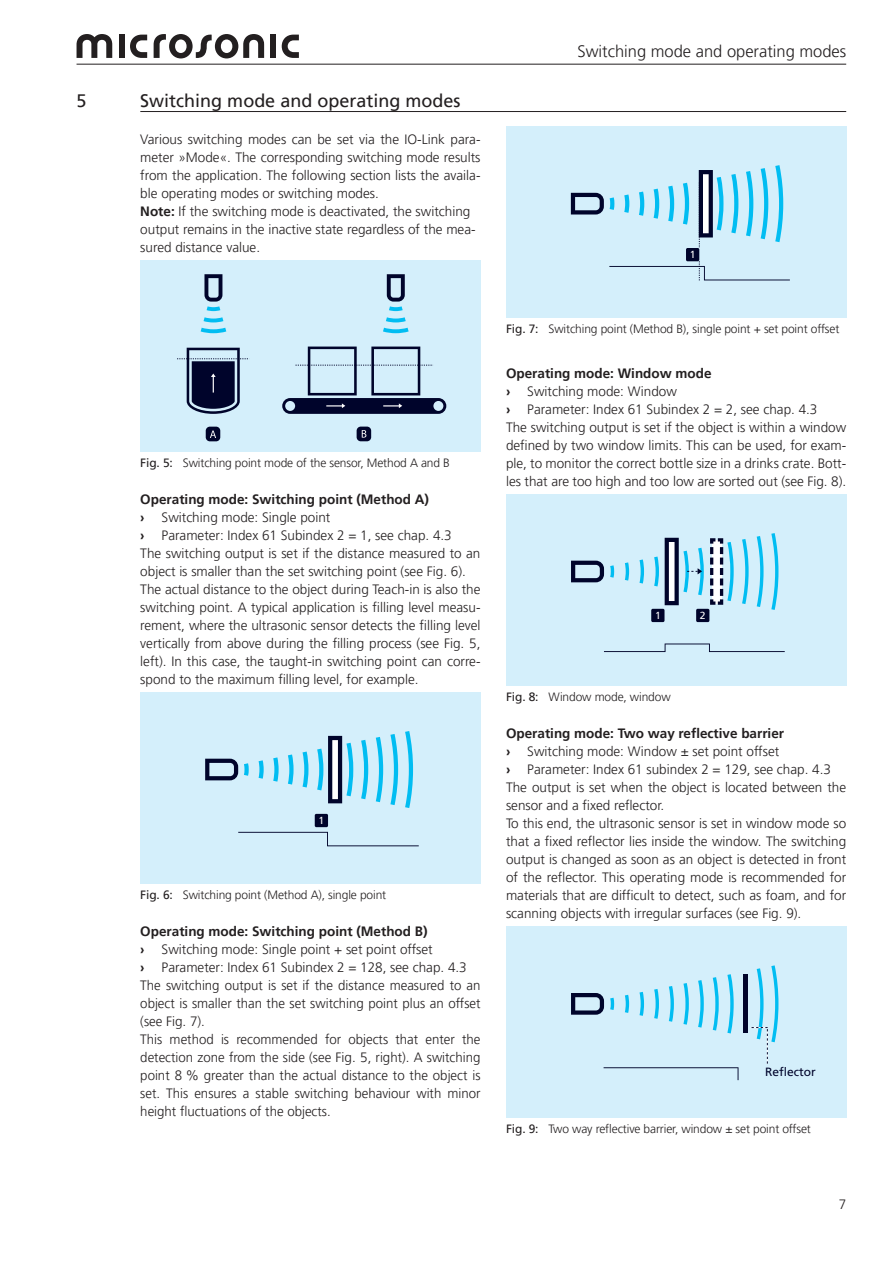
<style>
.page{position:relative;width:893px;height:1263px;background:#fff}
.page>*{position:absolute;margin:0;border:0;box-sizing:border-box;transform-origin:0 0}
.t1{font:18px "Frutiger LT Pro";color:#231f20}
.t2{font:300 16.5px "Frutiger LT Pro";color:#231f20}
.Fließtext{font:300 13.5px/18px "Frutiger LT Pro";color:#231f20;text-align:justify}
.Zwischenüberschrift{font:700 13.5px "Frutiger LT Pro";color:#231f20}
.Zwischenüberschrift-2{font:300 13.5px/18px "Frutiger LT Pro";color:#231f20}
.t3{font:300 12px "Frutiger LT Pro";letter-spacing:-.01em;color:#231f20}
.t4{font:12px "Frutiger";color:#00042b}
.t5{font:10.35px "Frutiger";color:#fff}
.s1{font-weight:700}
.s2{font-weight:400}
</style>
<div class="page">
<svg style="left:282px;top:35px;width:17px;height:23px"></svg>
<div style="left:270px;top:35px;width:6px;height:23px;background:#231f20"></div>
<svg style="left:154px;top:34px;width:110px;height:24px"></svg>
<svg style="left:130px;top:35px;width:17px;height:23px"></svg>
<div style="left:119px;top:35px;width:6px;height:23px;background:#231f20"></div>
<svg style="left:77px;top:34px;width:35px;height:24px"></svg>
<hr style="left:77px;top:64px;width:769px;height:1px;background:#231f20">
<div style="left:140px;top:261px;width:340px;height:191px;background:#d4effb"></div>
<svg style="left:383px;top:328px;width:26px;height:5px"></svg>
<svg style="left:386px;top:317px;width:20px;height:5px"></svg>
<svg style="left:201px;top:328px;width:25px;height:5px"></svg>
<svg style="left:204px;top:317px;width:19px;height:5px"></svg>
<div style="left:206px;top:427px;width:14px;height:14px;background:#00042b;border-radius:4px"></div>
<svg style="left:210px;top:431px;width:6px;height:7px"></svg>
<div style="left:357px;top:427px;width:14px;height:14px;background:#00042b;border-radius:4px"></div>
<svg style="left:362px;top:430px;width:4px;height:8px"></svg>
<svg style="left:282px;top:347px;width:164px;height:67px"></svg>
<svg style="left:177px;top:348px;width:73px;height:66px"></svg>
<svg style="left:387px;top:274px;width:18px;height:37px"></svg>
<svg style="left:204px;top:274px;width:18px;height:37px"></svg>
<div style="left:140px;top:693px;width:340px;height:191px;background:#d4effb"></div>
<svg style="left:244px;top:763px;width:5px;height:13px"></svg>
<svg style="left:259px;top:760px;width:5px;height:19px"></svg>
<svg style="left:273px;top:757px;width:6px;height:25px"></svg>
<svg style="left:288px;top:754px;width:6px;height:30px"></svg>
<svg style="left:303px;top:751px;width:5px;height:36px"></svg>
<svg style="left:361px;top:740px;width:7px;height:59px"></svg>
<svg style="left:376px;top:737px;width:7px;height:65px"></svg>
<svg style="left:390px;top:734px;width:8px;height:71px"></svg>
<svg style="left:405px;top:731px;width:8px;height:77px"></svg>
<svg style="left:238px;top:832px;width:181px;height:14px"></svg>
<div style="left:315px;top:814px;width:13px;height:13px;background:#00042b;border-radius:2px"></div>
<svg style="left:205px;top:759px;width:33px;height:21px"></svg>
<svg style="left:317px;top:736px;width:36px;height:67px"></svg>
<div style="left:506px;top:127px;width:340px;height:191px;background:#d4effb"></div>
<svg style="left:610px;top:197px;width:4px;height:13px"></svg>
<svg style="left:624px;top:194px;width:5px;height:19px"></svg>
<svg style="left:639px;top:192px;width:5px;height:24px"></svg>
<svg style="left:654px;top:189px;width:5px;height:30px"></svg>
<svg style="left:668px;top:186px;width:6px;height:36px"></svg>
<svg style="left:683px;top:183px;width:6px;height:42px"></svg>
<svg style="left:731px;top:174px;width:7px;height:59px"></svg>
<svg style="left:746px;top:171px;width:7px;height:65px"></svg>
<svg style="left:761px;top:168px;width:7px;height:71px"></svg>
<svg style="left:775px;top:165px;width:8px;height:77px"></svg>
<div style="left:686px;top:248px;width:13px;height:13px;background:#00042b;border-radius:2px"></div>
<svg style="left:609px;top:261px;width:181px;height:19px"></svg>
<svg style="left:571px;top:193px;width:33px;height:21px"></svg>
<svg style="left:699px;top:170px;width:24px;height:79px"></svg>
<div style="left:506px;top:495px;width:340px;height:191px;background:#d4effb"></div>
<svg style="left:610px;top:565px;width:4px;height:13px"></svg>
<svg style="left:625px;top:562px;width:4px;height:19px"></svg>
<svg style="left:639px;top:559px;width:5px;height:24px"></svg>
<svg style="left:654px;top:556px;width:5px;height:30px"></svg>
<svg style="left:742px;top:539px;width:7px;height:65px"></svg>
<svg style="left:757px;top:536px;width:6px;height:71px"></svg>
<svg style="left:771px;top:533px;width:7px;height:77px"></svg>
<div style="left:651px;top:609px;width:13px;height:13px;background:#00042b;border-radius:2px"></div>
<svg style="left:604px;top:643px;width:181px;height:9px"></svg>
<div style="left:696px;top:609px;width:13px;height:13px;background:#00042b;border-radius:2px"></div>
<svg style="left:571px;top:561px;width:33px;height:21px"></svg>
<svg style="left:665px;top:538px;width:39px;height:67px"></svg>
<svg style="left:710px;top:538px;width:24px;height:67px"></svg>
<div style="left:506px;top:927px;width:340px;height:191px;background:#d4effb"></div>
<svg style="left:610px;top:998px;width:4px;height:12px"></svg>
<svg style="left:625px;top:995px;width:4px;height:18px"></svg>
<svg style="left:639px;top:992px;width:5px;height:24px"></svg>
<svg style="left:654px;top:989px;width:5px;height:30px"></svg>
<svg style="left:669px;top:986px;width:5px;height:36px"></svg>
<svg style="left:683px;top:983px;width:6px;height:42px"></svg>
<svg style="left:698px;top:980px;width:6px;height:47px"></svg>
<svg style="left:713px;top:977px;width:6px;height:53px"></svg>
<svg style="left:727px;top:974px;width:7px;height:59px"></svg>
<svg style="left:604px;top:1067px;width:134px;height:13px"></svg>
<svg style="left:571px;top:993px;width:33px;height:22px"></svg>
<hr style="left:743px;top:974px;width:4px;height:59px;background:#00042b">
<svg style="left:751px;top:965px;width:27px;height:99px"></svg>
<hr style="left:140px;top:111px;width:706px;height:1px;background:#231f20">
<p class="t1" style="left:77px;top:90px;width:12px">5</p>
<p class="t1" style="left:140px;top:90px;width:322px">Switching mode and operating modes</p>
<p class="Fließtext" style="left:140px;top:130px;width:342px">Various switching modes can be set via the IO-Link para&shy;meter »Mode«. The corresponding switching mode results from the application. The following section lists the availa&shy;ble operating modes or switching modes.</p>
<p class="Zwischenüberschrift-2" style="left:140px;top:202px;width:337px"><span class="s1">Note:</span> If the switching mode is deactivated, the switching output remains in the inactive state regardless of the mea&shy;sured distance value.</p>
<p class="t2" style="left:577px;top:42px;width:270px">Switching mode and operating modes</p>
<p class="t5" style="left:690px;top:248px;width:7px">1</p>
<p class="t3" style="left:140px;top:456px;width:311px"><span class="s2">Fig. 5:</span> Switching point mode of the sensor, Method A and B</p>
<p class="Zwischenüberschrift" style="left:140px;top:491px;width:290px">Operating mode: Switching point (Method A)</p>
<p class="Fließtext" style="left:140px;top:508px;width:192px"><span class="s1">›</span> Switching mode: Single point</p>
<p class="Fließtext" style="left:140px;top:526px;width:313px"><span class="s1">›</span> Parameter: Index 61 Subindex 2 = 1, see chap. 4.3</p>
<p class="Fließtext" style="left:140px;top:544px;width:342px">The switching output is set if the distance measured to an object is smaller than the set switching point (see Fig. 6).</p>
<p class="Fließtext" style="left:140px;top:580px;width:342px">The actual distance to the object during Teach-in is also the switching point. A typical application is filling level measu&shy;rement, where the ultrasonic sensor detects the filling level vertically from above during the filling process (see Fig. 5, left). In this case, the taught-in switching point can corre&shy;spond to the maximum filling level, for example.</p>
<p class="t5" style="left:319px;top:814px;width:7px">1</p>
<p class="t3" style="left:140px;top:888px;width:247px"><span class="s2">Fig. 6:</span> Switching point (Method A), single point</p>
<p class="Zwischenüberschrift" style="left:140px;top:923px;width:289px">Operating mode: Switching point (Method B)</p>
<p class="Fließtext" style="left:140px;top:940px;width:294px"><span class="s1">›</span> Switching mode: Single point + set point offset</p>
<p class="Fließtext" style="left:140px;top:958px;width:328px"><span class="s1">›</span> Parameter: Index 61 Subindex 2 = 128, see chap. 4.3</p>
<p class="Fließtext" style="left:140px;top:976px;width:342px">The switching output is set if the distance measured to an object is smaller than the set switching point plus an offset (see Fig. 7).</p>
<p class="Fließtext" style="left:140px;top:1030px;width:342px">This method is recommended for objects that enter the detection zone from the side (see Fig. 5, right). A switching point 8 % greater than the actual distance to the object is set. This ensures a stable switching behaviour with minor height fluctuations of the objects.</p>
<p class="t3" style="left:506px;top:322px;width:335px"><span class="s2">Fig. 7:</span> Switching point (Method B), single point + set point offset</p>
<p class="Zwischenüberschrift" style="left:506px;top:365px;width:207px">Operating mode: Window mode</p>
<p class="Fließtext" style="left:506px;top:382px;width:172px"><span class="s1">›</span> Switching mode: Window</p>
<p class="Fließtext" style="left:506px;top:400px;width:313px"><span class="s1">›</span> Parameter: Index 61 Subindex 2 = 2, see chap. 4.3</p>
<p class="Fließtext" style="left:506px;top:418px;width:342px">The switching output is set if the object is within a window defined by two window limits. This can be used, for exam&shy;ple, to monitor the correct bottle size in a drinks crate. Bott&shy;les that are too high and too low are sorted out (see Fig. 8).</p>
<p class="t5" style="left:655px;top:609px;width:7px">1</p>
<p class="t5" style="left:700px;top:609px;width:7px">2</p>
<p class="t3" style="left:506px;top:690px;width:166px"><span class="s2">Fig. 8:</span> Window mode, window</p>
<p class="Zwischenüberschrift" style="left:506px;top:725px;width:280px">Operating mode: Two way reflective barrier</p>
<p class="Fließtext" style="left:506px;top:742px;width:275px"><span class="s1">›</span> Switching mode: Window ± set point offset</p>
<p class="Fließtext" style="left:506px;top:760px;width:326px"><span class="s1">›</span> Parameter: Index 61 subindex 2 = 129, see chap. 4.3</p>
<p class="Fließtext" style="left:506px;top:778px;width:342px">The output is set when the object is located between the sensor and a fixed reflector.</p>
<p class="Fließtext" style="left:506px;top:814px;width:342px">To this end, the ultrasonic sensor is set in window mode so that a fixed reflector lies inside the window. The switching output is changed as soon as an object is detected in front of the reflector. This operating mode is recommended for materials that are difficult to detect, such as foam, and for scanning objects with irregular surfaces (see Fig. 9).</p>
<p class="t4" style="left:765px;top:1064px;width:52px">Reflector</p>
<p class="t3" style="left:506px;top:1122px;width:306px"><span class="s2">Fig. 9:</span> Two way reflective barrier, window ± set point offset</p>
<p class="Fließtext" style="left:839px;top:1195px;width:9px">7</p>
</div>
